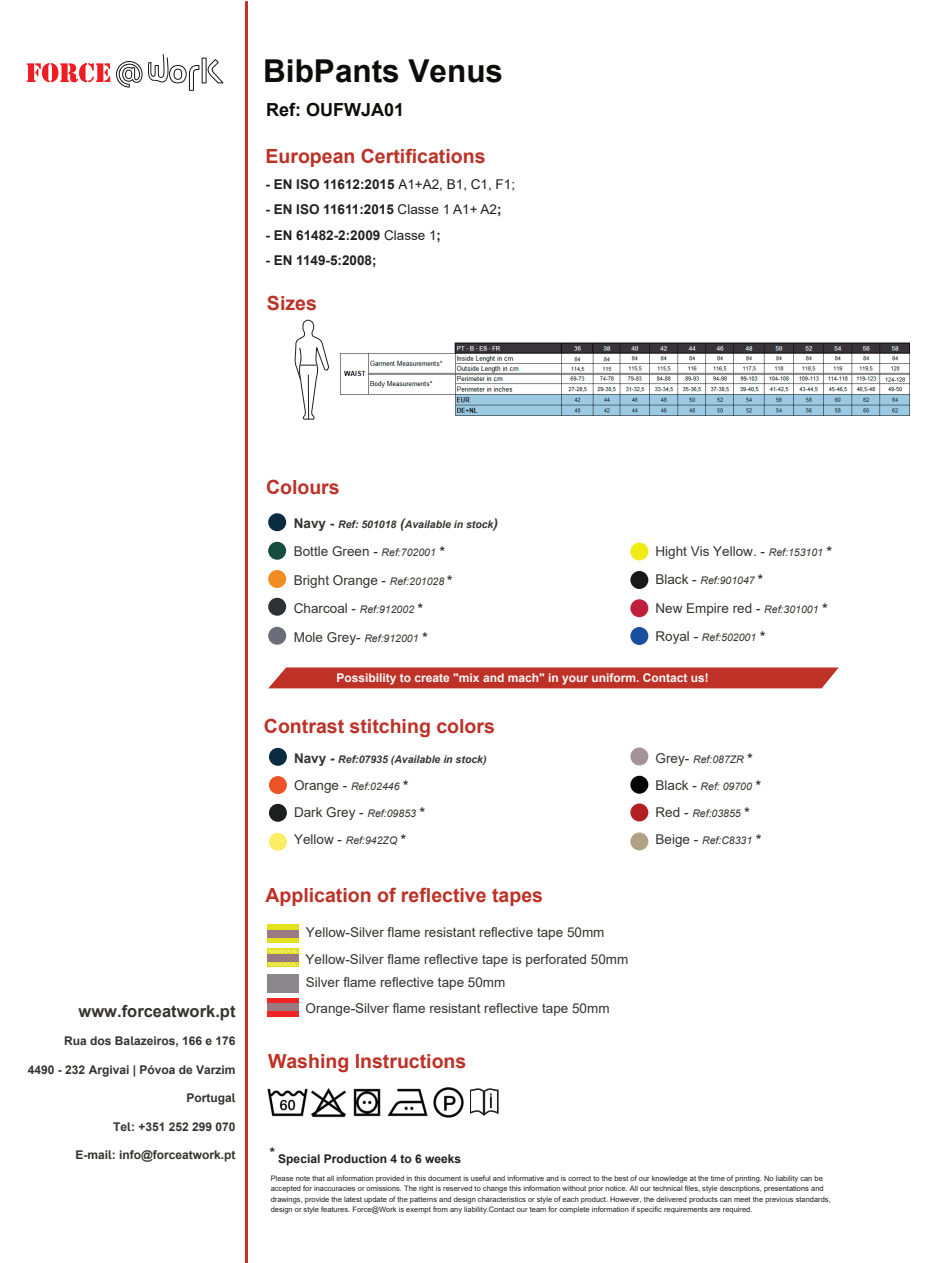
<style>
.page{position:relative;width:938px;height:1263px;background:#fff}
.page>*{position:absolute;margin:0;border:0;box-sizing:border-box;transform-origin:0 0}
.t1{font:700 31.5px "Arial";color:#0d0c0b}
.t2{font:700 19.5px "Arial";color:#bd3126}
.t3{font:700 18px "Arial";color:#0d0c0b}
.t4{font:700 16.5px "Arial";color:#34332f}
.t5{font:13.5px/26.7px "Arial";color:#34332f}
.t6{font:700 13.5px "Arial";color:#231f20}
.t7{font:700 12px "Arial";color:#34332f}
.t8{font:700 12px "Arial";color:#fafbfb}
.t9{font:700 12px "Arial";color:#231f20}
.t10{font:italic 10.5px "Arial";color:#34332f}
.t11{font:italic 700 10.5px "Arial";color:#34332f}
.t12{font:7.5px/10.5px "Arial";color:#231f20}
.s1{font-weight:400}
.s2{font-style:normal;font-size:13.5px}
.s3{font-size:13.5px}
.s4{font-style:italic;font-size:10.5px}
.s5{font-weight:700}
.s6{font-weight:700;font-style:normal;font-size:13.5px}
</style>
<div class="page">
<hr style="left:245px;top:1px;width:3px;height:1262px;background:#bd3126">
<svg style="left:116px;top:61px;width:26px;height:27px"></svg>
<svg style="left:148px;top:54px;width:75px;height:37px"></svg>
<svg style="left:27px;top:63px;width:83px;height:19px"></svg>
<svg style="left:268px;top:667px;width:570px;height:21px;background:#c03b31"></svg>
<img style="left:268px;top:1088px;width:78px;height:30px">
<svg style="left:470px;top:1088px;width:28px;height:28px"></svg>
<img style="left:353px;top:1087px;width:111px;height:31px">
<div style="left:267px;top:924px;width:31px;height:19px;background:#e4e01b"></div>
<div style="left:267px;top:930px;width:31px;height:7px;background:#997a82"></div>
<div style="left:267px;top:998px;width:31px;height:19px;background:#ee2425"></div>
<div style="left:267px;top:1004px;width:31px;height:7px;background:#997a82"></div>
<div style="left:267px;top:973px;width:31px;height:19px;background:#8c878c"></div>
<svg style="left:267px;top:948px;width:31px;height:19px"></svg>
<div style="left:267px;top:954px;width:31px;height:7px;background:#997a82"></div>
<svg style="left:269px;top:963px;width:27px;height:3px"></svg>
<svg style="left:269px;top:950px;width:27px;height:3px"></svg>
<svg style="left:294px;top:319px;width:35px;height:101px"></svg>
<div style="left:268px;top:513px;width:18px;height:18px;background:#0b2b41;border-radius:50%"></div>
<div style="left:268px;top:542px;width:18px;height:18px;background:#164d40;border-radius:50%"></div>
<div style="left:268px;top:570px;width:18px;height:18px;background:#f08c21;border-radius:50%"></div>
<div style="left:268px;top:598px;width:18px;height:18px;background:#2c3236;border-radius:50%"></div>
<div style="left:268px;top:627px;width:18px;height:18px;background:#6b6d78;border-radius:50%"></div>
<div style="left:630px;top:542px;width:18px;height:18px;background:#f0ea15;border-radius:50%"></div>
<div style="left:630px;top:571px;width:18px;height:18px;background:#191717;border-radius:50%"></div>
<div style="left:630px;top:599px;width:18px;height:18px;background:#bf1e3d;border-radius:50%"></div>
<div style="left:630px;top:627px;width:18px;height:18px;background:#1a4f9d;border-radius:50%"></div>
<div style="left:269px;top:748px;width:18px;height:18px;background:#0b2b41;border-radius:50%"></div>
<div style="left:269px;top:776px;width:18px;height:18px;background:#ed5425;border-radius:50%"></div>
<div style="left:269px;top:804px;width:18px;height:18px;background:#1d1e1e;border-radius:50%"></div>
<div style="left:269px;top:833px;width:18px;height:18px;background:#faee65;border-radius:50%"></div>
<div style="left:630px;top:747px;width:18px;height:18px;background:#a39497;border-radius:50%"></div>
<div style="left:630px;top:776px;width:18px;height:18px;background:#040503;border-radius:50%"></div>
<div style="left:630px;top:803px;width:18px;height:18px;background:#b21f23;border-radius:50%"></div>
<div style="left:630px;top:832px;width:18px;height:18px;background:#b1a285;border-radius:50%"></div>
<img style="left:340px;top:342px;width:570px;height:74px">
<h1 class="t1" style="left:263px;top:49px;width:241px">BibPants Venus</h1>
<h3 class="t3" style="left:266px;top:97px;width:140px">Ref: OUFWJA01</h3>
<h2 class="t2" style="left:265px;top:142px;width:221px">European Certifications</h2>
<h3 class="t6" style="left:265px;top:174px;width:251px">- EN ISO 11612:2015 <span class="s1">A1+A2, B1, C1, F1;</span></h3>
<h3 class="t6" style="left:265px;top:200px;width:238px">- EN ISO 11611:2015 <span class="s1">Classe 1 A1+ A2</span>;</h3>
<h3 class="t6" style="left:265px;top:225px;width:177px">- EN 61482-2:2009 <span class="s1">Classe 1</span>;</h3>
<h3 class="t6" style="left:265px;top:251px;width:113px">- EN 1149-5:2008;</h3>
<h2 class="t2" style="left:267px;top:289px;width:51px">Sizes</h2>
<h3 class="t4" style="left:79px;top:999px;width:158px">www.forceatwork.pt</h3>
<h3 class="t7" style="left:64px;top:1032px;width:173px">Rua dos Balazeiros, 166 e 176</h3>
<h3 class="t7" style="left:28px;top:1061px;width:209px">4490 - 232 Argivai | Póvoa de Varzim</h3>
<h3 class="t7" style="left:186px;top:1089px;width:50px">Portugal</h3>
<h3 class="t7" style="left:113px;top:1118px;width:124px">Tel: +351 252 299 070</h3>
<h3 class="t7" style="left:75px;top:1146px;width:162px">E-mail: info@forceatwork.pt</h3>
<h2 class="t2" style="left:266px;top:473px;width:75px">Colours</h2>
<h3 class="t11" style="left:294px;top:517px;width:206px"><span class="s2">Navy -</span> Ref: 501018 <span class="s3">(</span>Available in stock<span class="s3">)</span></h3>
<h3 class="t5" style="left:294px;top:537px;width:160px;line-height:28.5px">Bottle Green - <span class="s4">Ref:702001</span> <span class="s5">*<br></span>Bright Orange - <span class="s4">Ref:201028</span> <span class="s5">*</span></h3>
<h3 class="t10" style="left:294px;top:603px;width:131px"><span class="s2">Charcoal -</span> Ref:912002 <span class="s6">*</span></h3>
<h3 class="t10" style="left:294px;top:631px;width:135px"><span class="s2">Mole Grey-</span> Ref:912001 <span class="s6">*</span></h3>
<h3 class="t5" style="left:655px;top:537px;width:178px">Hight Vis Yellow. - <span class="s4">Ref:153101</span> <span class="s5">*</span></h3>
<h3 class="t10" style="left:655px;top:574px;width:109px"><span class="s2">Black -</span> Ref:901047 <span class="s6">*</span></h3>
<h3 class="t5" style="left:655px;top:594px;width:174px">New Empire red - <span class="s4">Ref:301001</span> <span class="s5">*</span></h3>
<h3 class="t10" style="left:655px;top:631px;width:111px"><span class="s2">Royal -</span> Ref:502001 <span class="s6">*</span></h3>
<h3 class="t8" style="left:336px;top:669px;width:374px">Possibility to create "mix and mach" in your uniform. Contact us!</h3>
<h2 class="t2" style="left:264px;top:713px;width:232px">Contrast stitching colors</h2>
<h3 class="t11" style="left:294px;top:752px;width:194px"><span class="s2">Navy</span> <span class="s3">-</span> Ref:07935 (Available in stock)</h3>
<h3 class="t10" style="left:294px;top:779px;width:116px"><span class="s2">Orange -</span> Ref:02446 <span class="s6">*</span></h3>
<h3 class="t5" style="left:294px;top:798px;width:132px">Dark Grey - <span class="s4">Ref:09853</span> <span class="s5">*</span></h3>
<h3 class="t10" style="left:294px;top:833px;width:114px"><span class="s2">Yellow -</span> Ref:942ZQ <span class="s6">*</span></h3>
<h2 class="t2" style="left:265px;top:881px;width:279px">Application of reflective tapes</h2>
<h3 class="t5" style="left:305px;top:919px;width:324px">Yellow-Silver flame resistant reflective tape 50mm<br>Yellow-Silver flame reflective tape is perforated 50mm</h3>
<h3 class="t5" style="left:305px;top:969px;width:305px;line-height:25.5px">Silver flame reflective tape 50mm<br>Orange-Silver flame resistant reflective tape 50mm</h3>
<h2 class="t2" style="left:268px;top:1048px;width:200px">Washing Instructions</h2>
<h3 class="t10" style="left:655px;top:752px;width:99px"><span class="s2">Grey-</span> Ref:087ZR <span class="s6">*</span></h3>
<h3 class="t10" style="left:655px;top:779px;width:107px"><span class="s2">Black -</span> Ref: 09700 <span class="s6">*</span></h3>
<h3 class="t10" style="left:655px;top:806px;width:96px"><span class="s2">Red -</span> Ref:03855 <span class="s6">*</span></h3>
<h3 class="t10" style="left:655px;top:833px;width:107px"><span class="s2">Beige -</span> Ref:C8331 <span class="s6">*</span></h3>
<h3 class="t9" style="left:270px;top:1150px;width:193px"><sup>*</sup> Special Production 4 to 6 weeks</h3>
<p class="t12" style="left:271px;top:1173px;width:561px">Please note that all information provided in this document is useful and informative and is correct to the best of our knowledge at the time of printing. No liability can be accepted for inaccuracies or omissions. The right is reserved to change this information without prior notice. All our technical files, style descriptions, presentations and drawings, provide the latest update of the patterns and design characteristics or style of each product. However, the delivered products can meet the previous standards, design or style features. Force@Work is exempt from any liability.Contact our team for complete information if specific requirements are required.</p>
</div>
